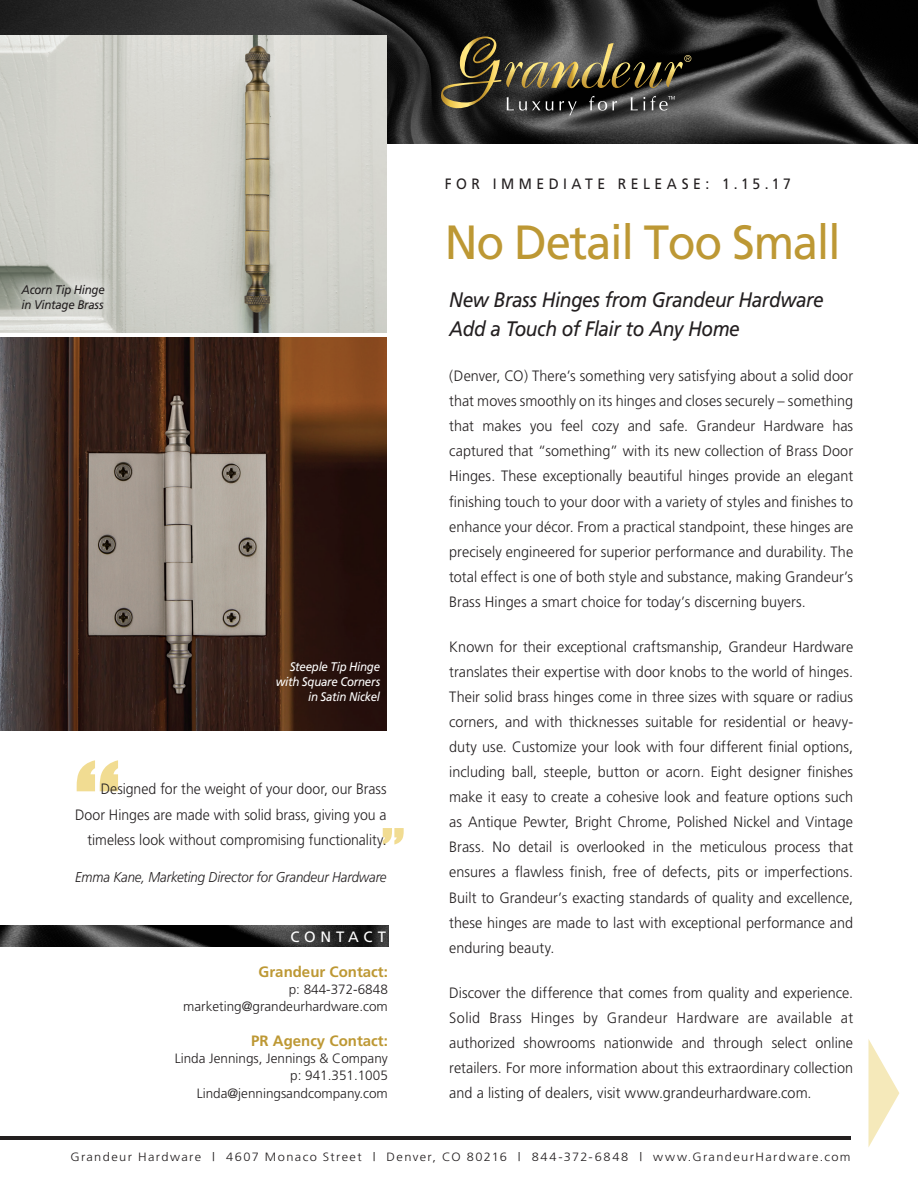
<style>
.page{position:relative;width:918px;height:1188px;background:#fff}
.page>*{position:absolute;margin:0;border:0;box-sizing:border-box;transform-origin:0 0}
.Methven_Header{font:48px "Frutiger";letter-spacing:-.03em;color:#bd9834;scale:.95 1}
.Methven_Body{font:italic 21px/28.5px "Frutiger";letter-spacing:-.02em;color:#231f20;scale:.91 1}
.Methven_Body-2{font:300 15px/25px "Frutiger";color:#231f20;text-align:justify;scale:.96 1}
.Methven_Body-3{font:300 15px/25.5px "Frutiger";color:#231f20;text-align:right;scale:.94 1}
.t1{font:700 15px "Frutiger";color:#bd9834}
.t2{font:15px "Frutiger";letter-spacing:.32em;color:#231f20;scale:.93 1}
.t3{font:15px "Frutiger";letter-spacing:.315em;color:#fff}
.Methven_Body-4{font:italic 300 14.25px "Frutiger";letter-spacing:-.01em;color:#231f20;scale:.93 1}
.t4{font:300 13.5px "Frutiger";color:#231f20}
.Methven_Body-5{font:italic 12.45px/15px "Frutiger";letter-spacing:-.02em;color:#fff;text-align:right;scale:.92 1}
.Methven_Body-6{font:italic 12.45px/15px "Frutiger";letter-spacing:-.02em;color:#231f20;scale:.92 1}
.Methven_Body-7{font:300 12px "Frutiger";letter-spacing:.105em;color:#231f20;scale:1.07 1}
</style>
<div class="page">
<img style="left:0;top:337px;width:387px;height:394px">
<svg style="left:383px;top:828px;width:21px;height:16px"></svg>
<svg style="left:77px;top:760px;width:41px;height:31px"></svg>
<hr style="left:0;top:1137px;width:851px;height:3px;background:#231f20">
<img style="left:0;top:0;width:918px;height:144px">
<svg style="left:441px;top:37px;width:250px;height:78px;background:#474235"></svg>
<svg style="left:869px;top:1040px;width:30px;height:106px"></svg>
<img style="left:0;top:926px;width:389px;height:21px">
<img style="left:0;top:36px;width:387px;height:297px">
<svg style="left:8px;top:270px;width:110px;height:55px;background:#bfc2ba"></svg>
<p class="t2" style="left:445px;top:175px;width:374px">FOR IMMEDIATE RELEASE: 1.15.17</p>
<p class="Methven_Body-6" style="left:22px;top:282px;width:92px">Acorn Tip Hinge in Vintage Brass</p>
<p class="Methven_Body-5" style="left:276px;top:659px;width:115px">Steeple Tip Hinge with Square Corners in Satin Nickel</p>
<p class="Methven_Body-3" style="left:75px;top:776px;width:333px">Designed for the weight of your door, our Brass<br>Door Hinges are made with solid brass, giving you a timeless look without compromising functionality.</p>
<p class="Methven_Body-4" style="left:75px;top:869px;width:336px">Emma Kane, Marketing Director for Grandeur Hardware</p>
<p class="t3" style="left:291px;top:928px;width:97px">CONTACT</p>
<p class="t1" style="left:259px;top:963px;width:131px">Grandeur Contact:</p>
<p class="t4" style="left:289px;top:982px;width:101px">p: 844-372-6848</p>
<p class="t4" style="left:183px;top:999px;width:206px">marketing@grandeurhardware.com</p>
<p class="t1" style="left:251px;top:1032px;width:138px">PR Agency Contact:</p>
<p class="t4" style="left:175px;top:1051px;width:215px">Linda Jennings, Jennings &amp; Company</p>
<p class="t4" style="left:290px;top:1068px;width:99px">p: 941.351.1005</p>
<p class="t4" style="left:197px;top:1085px;width:193px">Linda@jenningsandcompany.com</p>
<p class="Methven_Header" style="left:445px;top:214px;width:418px">No Detail Too Small</p>
<p class="Methven_Body" style="left:449px;top:286px;width:413px">New Brass Hinges from Grandeur Hardware<br>Add a Touch of Flair to Any Home</p>
<p class="Methven_Body-2" style="left:449px;top:364px;width:422px">(Denver, CO) There’s something very satisfying about a solid door that moves smoothly on its hinges and closes securely – something that makes you feel cozy and safe. Grandeur Hardware has captured that “something” with its new collection of Brass Door Hinges. These exceptionally beautiful hinges provide an elegant finishing touch to your door with a variety of styles and finishes to enhance your décor. From a practical standpoint, these hinges are precisely engineered for superior performance and durability. The total effect is one of both style and substance, making Grandeur’s Brass Hinges a smart choice for today’s discerning buyers.</p>
<p class="Methven_Body-2" style="left:449px;top:634px;width:422px">Known for their exceptional craftsmanship, Grandeur Hardware translates their expertise with door knobs to the world of hinges.<br>Their solid brass hinges come in three sizes with square or radius corners, and with thicknesses suitable for residential or heavy&shy;duty use. Customize your look with four different finial options, including ball, steeple, button or acorn. Eight designer finishes make it easy to create a cohesive look and feature options such as Antique Pewter, Bright Chrome, Polished Nickel and Vintage Brass. No detail is overlooked in the meticulous process that ensures a flawless finish, free of defects, pits or imperfections.<br>Built to Grandeur’s exacting standards of quality and excellence, these hinges are made to last with exceptional performance and enduring beauty.</p>
<p class="Methven_Body-2" style="left:449px;top:980px;width:422px">Discover the difference that comes from quality and experience.<br>Solid Brass Hinges by Grandeur Hardware are available at authorized showrooms nationwide and through select online retailers. For more information about this extraordinary collection and a listing of dealers, visit www.grandeurhardware.com.</p>
<p class="Methven_Body-7" style="left:70px;top:1150px;width:731px">Grandeur Hardware | 4607 Monaco Street | Denver, CO 80216 | 844-372-6848 | www.GrandeurHardware.com</p>
</div>
